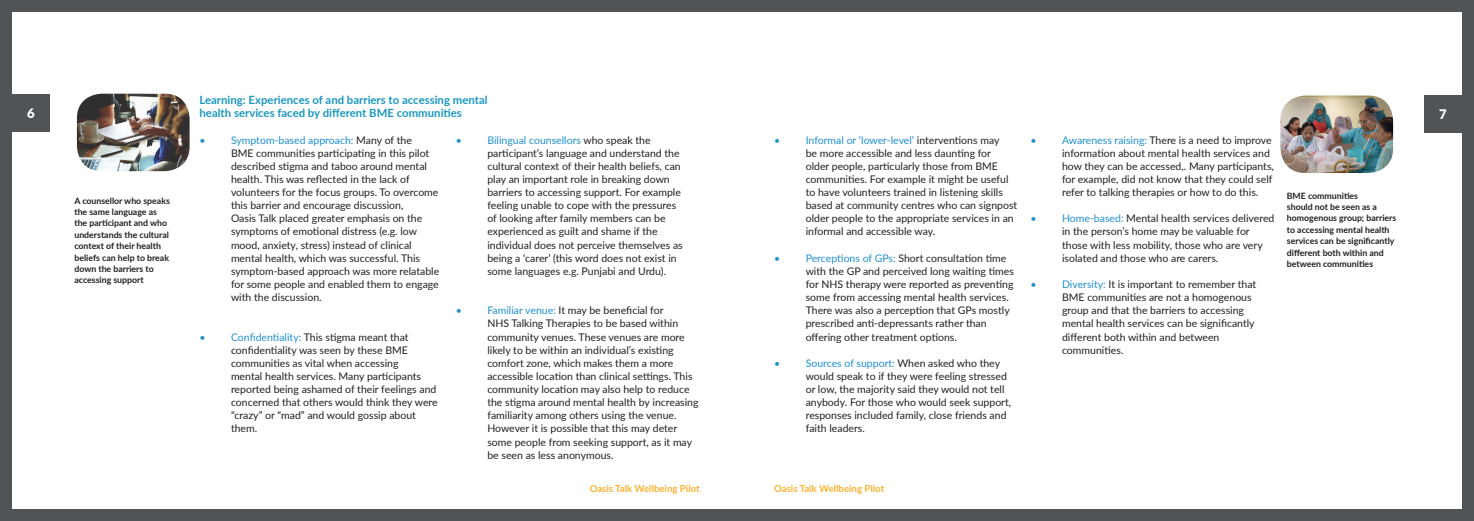
<style>
.page{position:relative;width:1474px;height:521px;background:#fff}
.page>*{position:absolute;margin:0;border:0;box-sizing:border-box;transform-origin:0 0}
.t1{font:900 13.12px "Lato";color:#fff}
._2_BODY_COPY_XHead_B{font:700 11.38px/13.1px "Lato";color:#1c98bf}
._2_BODY_COPY_BULLET{font:10.5px/13.1px "Lato";color:#231f20}
._2_BODY_COPY_BULLET-2{font:10.5px "Lato";color:#2290cc}
.t2{font:700 9.62px "Lato";color:#fcb22f}
._2_BODY_COPY_CAPTION{font:700 8.75px/11.4px "Lato";color:#231f20}
.s1{color:#2290cc}
</style>
<div class="page">
<div style="left:0;top:0;width:737px;height:521px;background:#505457"></div>
<div style="left:737px;top:0;width:736px;height:521px;background:#505457"></div>
<div style="left:12px;top:12px;width:725px;height:496px;background:#fff"></div>
<div style="left:737px;top:12px;width:724px;height:496px;background:#fff"></div>
<div style="left:12px;top:94px;width:38px;height:37px;background:#505457"></div>
<div style="left:1424px;top:95px;width:37px;height:38px;background:#505457"></div>
<img style="left:77px;top:94px;width:112px;height:77px">
<img style="left:1280px;top:96px;width:112px;height:77px">
<p class="_2_BODY_COPY_XHead_B" style="left:199px;top:93px;width:289px">Learning: Experiences of and barriers to accessing mental health services faced by different BME communities</p>
<p class="t1" style="left:27px;top:103px;width:9px">6</p>
<p class="t1" style="left:1438px;top:105px;width:9px">7</p>
<p class="_2_BODY_COPY_CAPTION" style="left:74px;top:194px;width:97px">A counsellor who speaks the same language as the participant and who understands the cultural context of their health beliefs can help to break down the barriers to accessing support</p>
<p class="_2_BODY_COPY_BULLET-2" style="left:199px;top:132px;width:8px">•</p>
<p class="_2_BODY_COPY_BULLET" style="left:231px;top:133px;width:210px"><span class="s1">Symptom-based approach:</span> Many of the<br>BME communities participating in this pilot described stigma and taboo around mental health. This was reflected in the lack of volunteers for the focus groups. To overcome this barrier and encourage discussion,<br>Oasis Talk placed greater emphasis on the symptoms of emotional distress (e.g. low mood, anxiety, stress) instead of clinical mental health, which was successful. This symptom-based approach was more relatable for some people and enabled them to engage with the discussion.</p>
<p class="_2_BODY_COPY_BULLET-2" style="left:199px;top:329px;width:8px">•</p>
<p class="_2_BODY_COPY_BULLET" style="left:231px;top:330px;width:208px"><span class="s1">Confidentiality:</span> This stigma meant that confidentiality was seen by these BME communities as vital when accessing<br>mental health services. Many participants reported being ashamed of their feelings and concerned that others would think they were “crazy” or “mad” and would gossip about them.</p>
<p class="_2_BODY_COPY_BULLET-2" style="left:456px;top:132px;width:8px">•</p>
<p class="_2_BODY_COPY_BULLET" style="left:487px;top:133px;width:197px"><span class="s1">Bilingual counsellors</span> who speak the participant’s language and understand the cultural context of their health beliefs, can play an important role in breaking down barriers to accessing support. For example feeling unable to cope with the pressures of looking after family members can be experienced as guilt and shame if the individual does not perceive themselves as being a ‘carer’ (this word does not exist in some languages e.g. Punjabi and Urdu).</p>
<p class="_2_BODY_COPY_BULLET-2" style="left:456px;top:303px;width:8px">•</p>
<p class="_2_BODY_COPY_BULLET" style="left:487px;top:303px;width:213px"><span class="s1">Familiar venue:</span> It may be beneficial for<br>NHS Talking Therapies to be based within community venues. These venues are more likely to be within an individual’s existing comfort zone, which makes them a more accessible location than clinical settings. This community location may also help to reduce the stigma around mental health by increasing familiarity among others using the venue.<br>However it is possible that this may deter some people from seeking support, as it may be seen as less anonymous.</p>
<p class="t2" style="left:589px;top:481px;width:112px">Oasis Talk Wellbeing Pilot</p>
<p class="_2_BODY_COPY_BULLET-2" style="left:774px;top:132px;width:8px">•</p>
<p class="_2_BODY_COPY_BULLET" style="left:805px;top:133px;width:213px"><span class="s1">Informal or ‘lower-level’</span> interventions may<br>be more accessible and less daunting for older people, particularly those from BME communities. For example it might be useful to have volunteers trained in listening skills based at community centres who can signpost older people to the appropriate services in an informal and accessible way.</p>
<p class="_2_BODY_COPY_BULLET-2" style="left:774px;top:250px;width:8px">•</p>
<p class="_2_BODY_COPY_BULLET" style="left:805px;top:251px;width:210px"><span class="s1">Perceptions of GPs:</span> Short consultation time with the GP and perceived long waiting times for NHS therapy were reported as preventing some from accessing mental health services.<br>There was also a perception that GPs mostly prescribed anti-depressants rather than offering other treatment options.</p>
<p class="_2_BODY_COPY_BULLET-2" style="left:774px;top:355px;width:8px">•</p>
<p class="_2_BODY_COPY_BULLET" style="left:805px;top:356px;width:207px"><span class="s1">Sources of support:</span> When asked who they would speak to if they were feeling stressed or low, the majority said they would not tell anybody. For those who would seek support, responses included family, close friends and faith leaders.</p>
<p class="_2_BODY_COPY_BULLET-2" style="left:1030px;top:132px;width:8px">•</p>
<p class="_2_BODY_COPY_BULLET" style="left:1062px;top:133px;width:213px"><span class="s1">Awareness raising:</span> There is a need to improve information about mental health services and how they can be accessed,. Many participants, for example, did not know that they could self refer to talking therapies or how to do this.</p>
<p class="_2_BODY_COPY_BULLET-2" style="left:1030px;top:211px;width:8px">•</p>
<p class="_2_BODY_COPY_BULLET" style="left:1062px;top:211px;width:214px"><span class="s1">Home-based:</span> Mental health services delivered in the person’s home may be valuable for those with less mobility, those who are very isolated and those who are carers.</p>
<p class="_2_BODY_COPY_BULLET-2" style="left:1030px;top:277px;width:8px">•</p>
<p class="_2_BODY_COPY_BULLET" style="left:1062px;top:277px;width:196px"><span class="s1">Diversity:</span> It is important to remember that BME communities are not a homogenous group and that the barriers to accessing mental health services can be significantly different both within and between communities.</p>
<p class="_2_BODY_COPY_CAPTION" style="left:1286px;top:189px;width:111px">BME communities<br>should not be seen as a homogenous group; barriers to accessing mental health services can be significantly different both within and between communities</p>
<p class="t2" style="left:774px;top:481px;width:112px">Oasis Talk Wellbeing Pilot</p>
</div>
